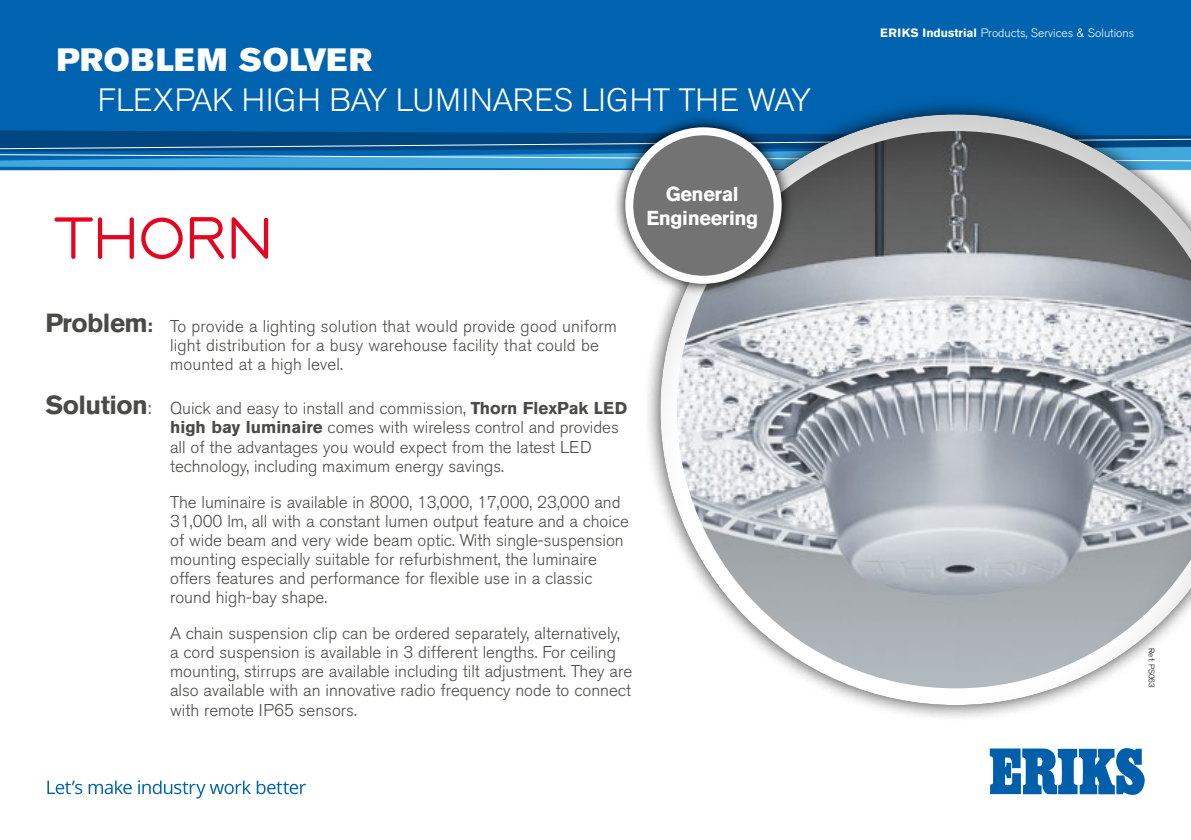
<style>
.page{position:relative;width:1191px;height:840px;background:#fff}
.page>*{position:absolute;margin:0;border:0;box-sizing:border-box;transform-origin:0 0}
.t1{font:300 32px "Akzidenz Grotesk BE";letter-spacing:-.01em;color:#fff}
.t2{font:32px "Akzidenz Grotesk BE Super";letter-spacing:.03em;color:#fff}
.t3{font:700 20px/24px "Akzidenz Grotesk BE";letter-spacing:-.02em;color:#fff;text-align:center}
.t4{font:300 17px/19px "Akzidenz Grotesk BE";color:#4a4a49}
.t5{font:300 12px "Akzidenz Grotesk BE";color:#fff}
.t6{font:300 8px "Akzidenz Grotesk BE";color:#000}
.s1{font-weight:700;font-size:26px}
.s2{font-weight:700;font-size:18px}
.s3{font-size:19px}
.s4{font-weight:700}
</style>
<div class="page">
<div style="left:0;top:0;width:1191px;height:130px;background:#0063af"></div>
<svg style="left:0;top:130px;width:613px;height:40px;background:#1d6fa9"></svg>
<svg style="left:47px;top:780px;width:35px;height:13px"></svg>
<svg style="left:89px;top:780px;width:43px;height:13px"></svg>
<svg style="left:138px;top:780px;width:113px;height:18px"></svg>
<svg style="left:257px;top:780px;width:49px;height:13px"></svg>
<svg style="left:989px;top:748px;width:156px;height:47px"></svg>
<div style="left:643px;top:97px;width:548px;height:624px;background:#000;opacity:.75"></div>
<div style="left:658px;top:112px;width:533px;height:594px;background:#000;opacity:.2"></div>
<svg style="left:613px;top:115px;width:180px;height:180px"></svg>
<div style="left:629px;top:131px;width:148px;height:148px;background:#747373;border-radius:50%"></div>
<div style="left:625px;top:127px;width:156px;height:156px;border:8px solid #fff;border-radius:50%"></div>
<svg style="left:141px;top:217px;width:42px;height:42px"></svg>
<svg style="left:190px;top:217px;width:34px;height:42px"></svg>
<svg style="left:231px;top:217px;width:37px;height:42px"></svg>
<svg style="left:54px;top:217px;width:80px;height:42px"></svg>
<h1 class="t2" style="left:57px;top:41px;width:317px">PROBLEM SOLVER</h1>
<h1 class="t1" style="left:98px;top:82px;width:714px">FLEXPAK HIGH BAY LUMINARES LIGHT THE WAY</h1>
<p class="t3" style="left:646px;top:182px;width:113px">General<br>Engineering</p>
<p class="t4" style="left:170px;top:316px;width:448px;text-indent:-125px"><span class="s1">Problem</span><span class="s2">:</span> To provide a lighting solution that would provide good uniform light distribution for a busy warehouse facility that could be mounted at a high level.</p>
<p class="t4" style="left:170px;top:399px;width:458px;text-indent:-125px"><span class="s1">Solution</span><span class="s3">:</span> Quick and easy to install and commission, <span class="s4">Thorn FlexPak LED high bay luminaire</span> comes with wireless control and provides all of the advantages you would expect from the latest LED technology, including maximum energy savings.</p>
<p class="t4" style="left:170px;top:492px;width:460px">The luminaire is available in 8000, 13,000, 17,000, 23,000 and 31,000 lm, all with a constant lumen output feature and a choice of wide beam and very wide beam optic. With single-suspension mounting especially suitable for refurbishment, the luminaire offers features and performance for flexible use in a classic round high-bay shape.</p>
<p class="t4" style="left:170px;top:623px;width:463px">A chain suspension clip can be ordered separately, alternatively, a cord suspension is available in 3 different lengths. For ceiling mounting, stirrups are available including tilt adjustment. They are also available with an innovative radio frequency node to connect with remote IP65 sensors.</p>
<p class="t5" style="left:880px;top:27px;width:255px"><span class="s4">ERIKS Industrial</span> Products, Services &amp; Solutions</p>
<p class="t6" style="left:1156px;top:647px;width:41px;rotate:90deg">Ref: PS063</p>
</div>
